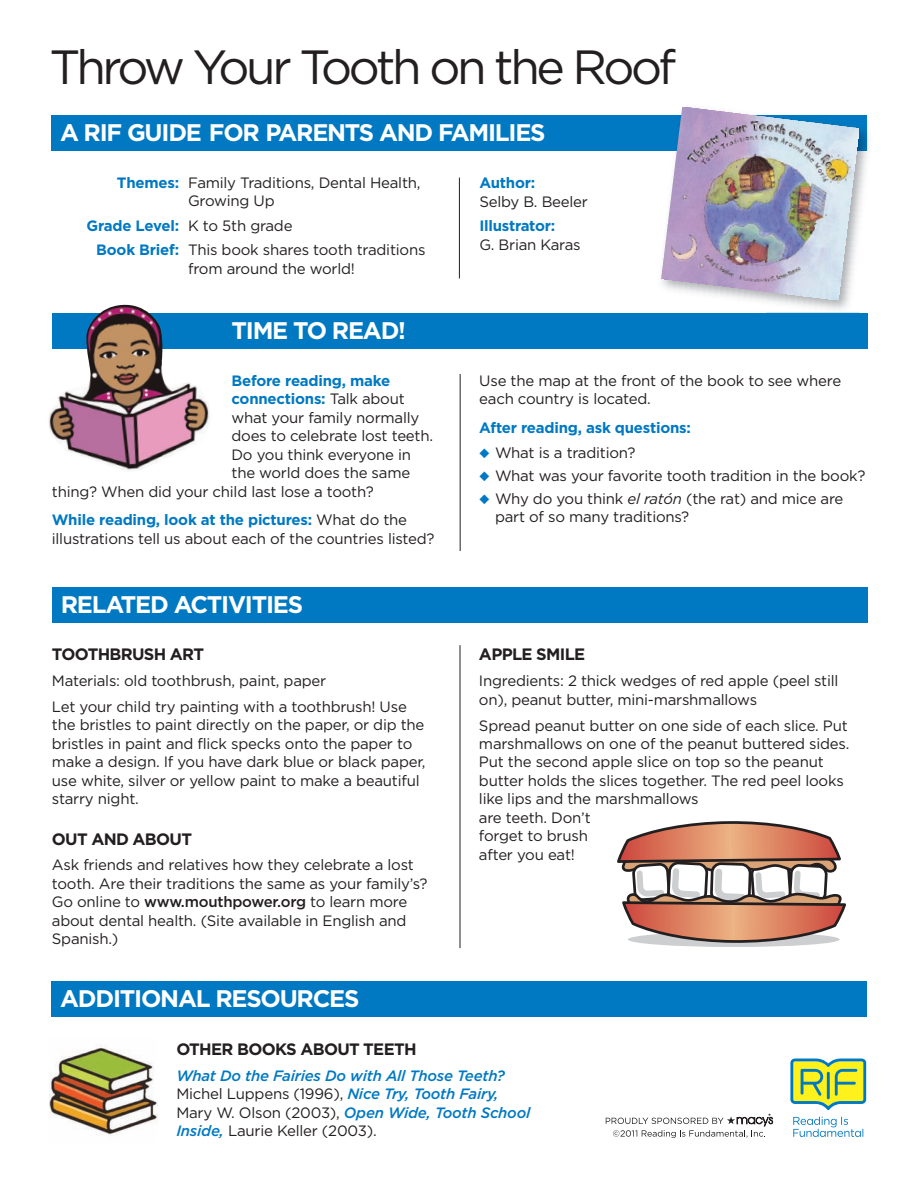
<style>
.page{position:relative;width:918px;height:1188px;background:#fff}
.page>*{position:absolute;margin:0;border:0;box-sizing:border-box;transform-origin:0 0}
.t1{font:48px "Gotham";letter-spacing:-.07em;color:#231f20}
.t2{font:700 24px "Gotham";letter-spacing:-.05em;color:#fff}
.t3{font:700 16.5px "Gotham";letter-spacing:-.04em;color:#231f20}
.t4{font:15px/18.5px "Gotham";letter-spacing:-.015em;color:#231f20}
.t5{font:italic 500 15px/18.5px "Gotham";letter-spacing:-.015em;color:#0079c2}
.t6{font:700 15px "Gotham";letter-spacing:-.015em;color:#0079c2}
.s1{font-weight:700;color:#0079c2}
.s2{font-weight:400;color:#231f20}
.s3{font-weight:500}
.s4{color:#0079c2}
.s5{font-style:italic}
.s6{font-weight:400;font-style:normal;color:#231f20}
</style>
<div class="page">
<svg style="left:790px;top:1059px;width:76px;height:51px;background:#b4d06a"></svg>
<svg style="left:793px;top:1117px;width:70px;height:20px"></svg>
<svg style="left:606px;top:1113px;width:167px;height:25px"></svg>
<div style="left:52px;top:313px;width:816px;height:36px;background:#0079c2"></div>
<div style="left:52px;top:587px;width:816px;height:36px;background:#0079c2"></div>
<div style="left:51px;top:981px;width:816px;height:36px;background:#0079c2"></div>
<img style="left:50px;top:1046px;width:108px;height:90px">
<img style="left:49px;top:304px;width:161px;height:167px">
<div style="left:51px;top:115px;width:816px;height:36px;background:#0079c2"></div>
<hr style="left:459px;top:178px;width:1px;height:100px;background:#231f20">
<img style="left:661px;top:120px;width:208px;height:193px">
<img style="left:859px;top:120px;width:8px;height:31px">
<img style="left:662px;top:107px;width:197px;height:193px">
<hr style="left:460px;top:374px;width:1px;height:177px;background:#231f20">
<hr style="left:460px;top:645px;width:1px;height:303px;background:#231f20">
<div style="left:628px;top:932px;width:212px;height:15px;background:#cdced0;border-radius:50%"></div>
<svg style="left:617px;top:821px;width:229px;height:124px"></svg>
<h1 class="t1" style="left:50px;top:51px;width:628px">Throw Your Tooth on the Roof</h1>
<h2 class="t2" style="left:60px;top:124px;width:487px">A RIF GUIDE FOR PARENTS AND FAMILIES</h2>
<p class="t4" style="left:188px;top:175px;width:234px;text-indent:-71px"><span class="s1">Themes:</span> Family Traditions, Dental Health,<br>Growing Up</p>
<p class="t4" style="left:96px;top:215px;width:331px;line-height:24.5px;text-indent:-10px"><span class="s1">Grade Level:</span> K to 5th grade<br><span class="s1">Book Brief:</span> This book shares tooth traditions</p>
<p class="t4" style="left:188px;top:261px;width:168px">from around the world!</p>
<p class="t6" style="left:479px;top:178px;width:57px">Author:</p>
<p class="t4" style="left:479px;top:193px;width:110px">Selby B. Beeler</p>
<p class="t6" style="left:479px;top:221px;width:77px">Illustrator:</p>
<p class="t4" style="left:479px;top:236px;width:103px">G. Brian Karas</p>
<h2 class="t2" style="left:231px;top:322px;width:176px">TIME TO READ!</h2>
<p class="t6" style="left:231px;top:375px;width:160px">Before reading, make</p>
<p class="t6" style="left:231px;top:394px;width:175px">connections: <span class="s2">Talk about</span></p>
<p class="t4" style="left:231px;top:409px;width:189px">what your family normally</p>
<p class="t4" style="left:231px;top:428px;width:203px">does to celebrate lost teeth.</p>
<p class="t4" style="left:231px;top:446px;width:181px">Do you think everyone in</p>
<p class="t4" style="left:231px;top:465px;width:180px">the world does the same</p>
<p class="t4" style="left:52px;top:483px;width:323px">thing? When did your child last lose a tooth?</p>
<p class="t4" style="left:52px;top:512px;width:384px"><span class="s1">While reading, look at the pictures:</span> What do the illustrations tell us about each of the countries listed?</p>
<h2 class="t2" style="left:61px;top:596px;width:244px">RELATED ACTIVITIES</h2>
<p class="t3" style="left:52px;top:648px;width:154px">TOOTHBRUSH ART</p>
<p class="t4" style="left:52px;top:669px;width:357px;line-height:26px">Materials: old toothbrush, paint, paper<br>Let your child try painting with a toothbrush! Use</p>
<p class="t4" style="left:52px;top:717px;width:375px">the bristles to paint directly on the paper, or dip the bristles in paint and flick specks onto the paper to make a design. If you have dark blue or black paper, use white, silver or yellow paint to make a beautiful starry night.</p>
<p class="t3" style="left:52px;top:833px;width:142px">OUT AND ABOUT</p>
<p class="t4" style="left:52px;top:857px;width:377px">Ask friends and relatives how they celebrate a lost tooth. Are their traditions the same as your family’s?<br>Go online to <span class="s3">www.mouthpower.org</span> to learn more about dental health. (Site available in English and Spanish.)</p>
<p class="t4" style="left:479px;top:373px;width:363px">Use the map at the front of the book to see where each country is located.</p>
<p class="t6" style="left:479px;top:423px;width:213px">After reading, ask questions:</p>
<p class="t4" style="left:479px;top:444px;width:158px"><span class="s4">◆</span> What is a tradition?</p>
<p class="t4" style="left:479px;top:467px;width:388px"><span class="s4">◆</span> What was your favorite tooth tradition in the book?</p>
<p class="t4" style="left:495px;top:490px;width:350px;text-indent:-16px"><span class="s4">◆</span> Why do you think <span class="s5">el ratón</span> (the rat) and mice are part of so many traditions?</p>
<p class="t3" style="left:479px;top:649px;width:108px">APPLE SMILE</p>
<p class="t4" style="left:479px;top:673px;width:361px">Ingredients: 2 thick wedges of red apple (peel still on), peanut butter, mini-marshmallows</p>
<p class="t4" style="left:479px;top:717px;width:372px">Spread peanut butter on one side of each slice. Put marshmallows on one of the peanut buttered sides.<br>Put the second apple slice on top so the peanut butter holds the slices together. The red peel looks like lips and the marshmallows<br>are teeth. Don’t<br>forget to brush<br>after you eat!</p>
<h2 class="t2" style="left:60px;top:990px;width:301px">ADDITIONAL RESOURCES</h2>
<p class="t3" style="left:176px;top:1043px;width:242px">OTHER BOOKS ABOUT TEETH</p>
<p class="t5" style="left:176px;top:1066px;width:356px">What Do the Fairies Do with All Those Teeth?<br><span class="s6">Michel Luppens (1996),</span> Nice Try, Tooth Fairy, <span class="s6">Mary W. Olson (2003),</span> Open Wide, Tooth School Inside, <span class="s6">Laurie Keller (2003).</span></p>
</div>
